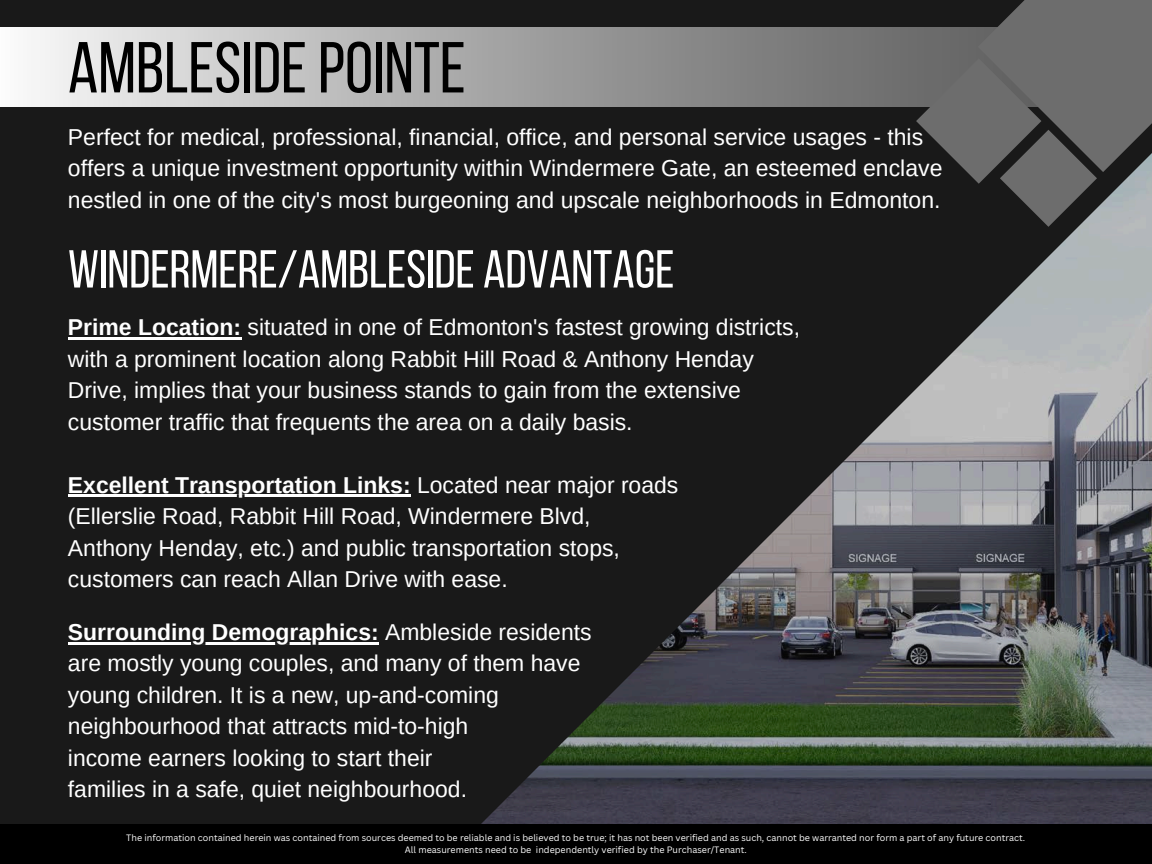
<style>
.page{position:relative;width:1152px;height:864px;background:#191919}
.page>*{position:absolute;margin:0;border:0;box-sizing:border-box;transform-origin:0 0}
.t1{font:72px "Bebas Neue";color:#000}
.t2{font:53.25px "Bebas Neue";color:#fff}
.t3{font:22.95px/31.5px "Arimo";color:#fff}
.t4{font:9px "Canva Sans";color:#fff}
.s1{font-weight:700}
</style>
<div class="page">
<img style="left:479px;top:172px;width:673px;height:653px">
<img style="left:0;top:27px;width:978px;height:79px">
<div style="left:978px;top:0;width:174px;height:172px;background:#6d6d6d"></div>
<svg style="left:916px;top:58px;width:181px;height:169px"></svg>
<hr style="left:68px;top:337px;width:173px;height:3px;background:#fff">
<hr style="left:68px;top:495px;width:343px;height:2px;background:#fff">
<hr style="left:68px;top:642px;width:311px;height:2px;background:#fff">
<div style="left:0;top:825px;width:1152px;height:39px;background:#000"></div>
<h1 class="t1" style="left:68px;top:38px;width:399px">AMBLESIDE POINTE</h1>
<h3 class="t3" style="left:68px;top:121px;width:876px">Perfect for medical, professional, financial, office, and personal service usages - this offers a unique investment opportunity within Windermere Gate, an esteemed enclave nestled in one of the city's most burgeoning and upscale neighborhoods in Edmonton.</h3>
<h3 class="t2" style="left:68px;top:248px;width:608px">WINDERMERE/AMBLESIDE ADVANTAGE</h3>
<p class="t3" style="left:68px;top:311px;width:734px"><span class="s1">Prime Location:</span> situated in one of Edmonton's fastest growing districts, with a prominent location along Rabbit Hill Road &amp; Anthony Henday Drive, implies that your business stands to gain from the extensive customer traffic that frequents the area on a daily basis.</p>
<h2 class="t3" style="left:68px;top:469px;width:612px"><span class="s1">Excellent Transportation Links:</span> Located near major roads (Ellerslie Road, Rabbit Hill Road, Windermere Blvd, Anthony Henday, etc.) and public transportation stops, customers can reach Allan Drive with ease.</h2>
<h3 class="t3" style="left:68px;top:616px;width:525px"><span class="s1">Surrounding Demographics:</span> Ambleside residents are mostly young couples, and many of them have young children. It is a new, up-and-coming neighbourhood that attracts mid-to-high<br>income earners looking to start their<br>families in a safe, quiet neighbourhood.</h3>
<h3 class="t4" style="left:126px;top:831px;width:900px">The information contained herein was contained from sources deemed to be reliable and is believed to be true; it has not been verified and as such, cannot be warranted nor form a part of any future contract.</h3>
<p class="t4" style="left:405px;top:843px;width:343px">All measurements need to be independently verified by the Purchaser/Tenant.</p>
</div>
